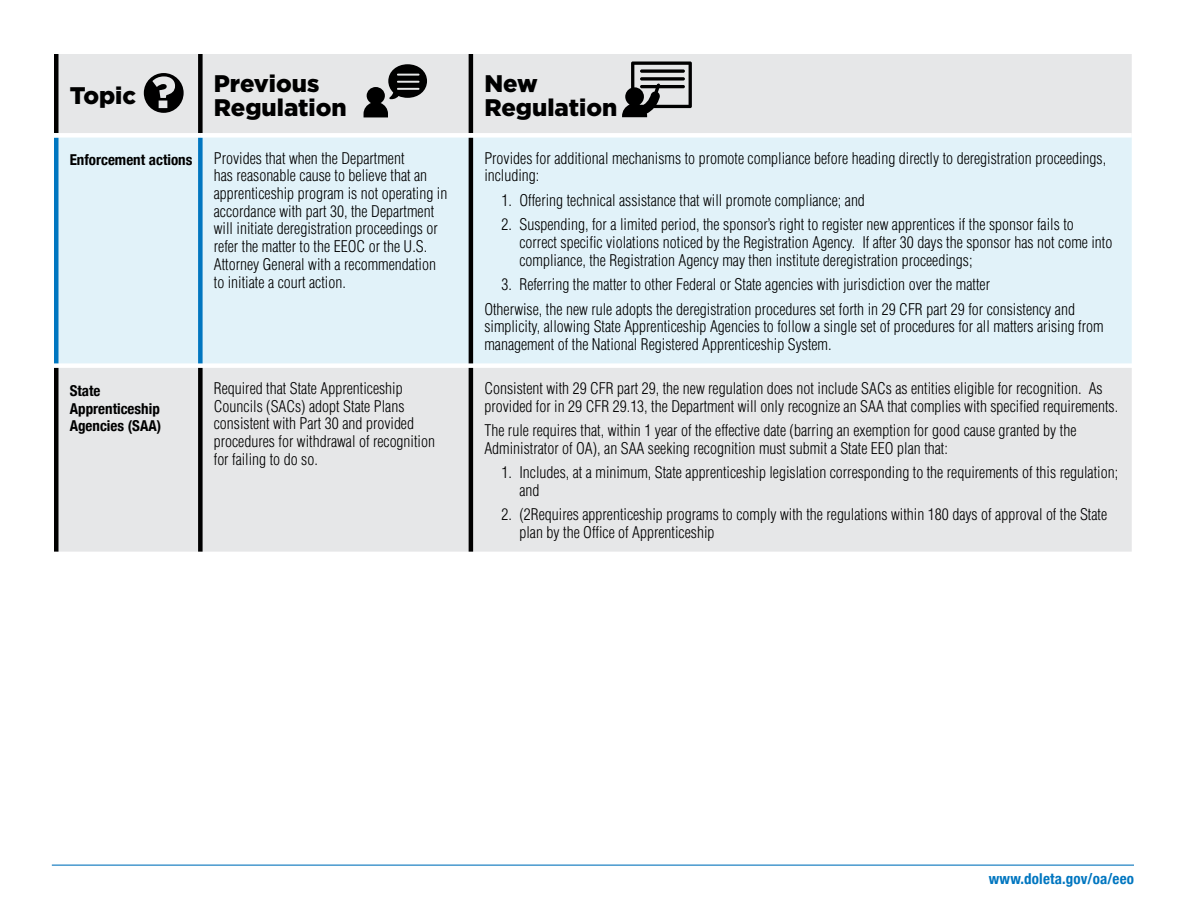
<style>
.page{position:relative;width:1188px;height:918px;background:#fff}
.page>*{position:absolute;margin:0;border:0;box-sizing:border-box;transform-origin:0 0}
.TABLES{font:900 24px/24px "Gotham";color:#000}
.t1{font:300 condensed 15.75px/17.7px "Helvetica";color:#000}
.t2{font:700 condensed 15px/17.7px "Helvetica Neue";color:#000}
.t3{font:700 condensed 15px "Helvetica Neue";letter-spacing:.01em;color:#0076c0}
</style>
<div class="page">
<hr style="left:52px;top:865px;width:1082px;height:1px;background:#0a76bd">
<div style="left:56px;top:54px;width:1076px;height:498px;background:#e6e7e8"></div>
<div style="left:58px;top:138px;width:1074px;height:225px;background:#e1f2f9"></div>
<div style="left:198px;top:54px;width:5px;height:79px;background:#000"></div>
<hr style="left:469px;top:54px;width:4px;height:79px;background:#000">
<hr style="left:54px;top:54px;width:4px;height:79px;background:#000">
<hr style="left:54px;top:368px;width:4px;height:184px;background:#000">
<div style="left:198px;top:368px;width:5px;height:184px;background:#000"></div>
<hr style="left:469px;top:368px;width:4px;height:184px;background:#000">
<hr style="left:54px;top:138px;width:4px;height:225px;background:#0076c0">
<div style="left:198px;top:138px;width:5px;height:225px;background:#0076c0"></div>
<hr style="left:469px;top:138px;width:4px;height:225px;background:#000">
<div style="left:54px;top:133px;width:146px;height:5px;background:#fff"></div>
<div style="left:200px;top:133px;width:271px;height:5px;background:#fff"></div>
<div style="left:471px;top:133px;width:661px;height:5px;background:#fff"></div>
<svg style="left:364px;top:64px;width:63px;height:53px;background:#818182"></svg>
<svg style="left:144px;top:73px;width:40px;height:40px;background:#646465"></svg>
<svg style="left:622px;top:62px;width:70px;height:55px;background:#909191"></svg>
<svg style="left:640px;top:69px;width:45px;height:4px"></svg>
<svg style="left:640px;top:77px;width:45px;height:4px"></svg>
<hr style="left:640px;top:85px;width:45px;height:3px;background:#000;border-radius:2px">
<p class="TABLES" style="left:70px;top:84px;width:68px">Topic</p>
<p class="TABLES" style="left:214px;top:72px;width:134px">Previous<br>Regulation</p>
<p class="TABLES" style="left:484px;top:72px;width:134px">New<br>Regulation</p>
<p class="t2" style="left:70px;top:150px;width:124px">Enforcement actions</p>
<p class="t1" style="left:214px;top:149px;width:235px">Provides that when the Department<br>has reasonable cause to believe that an apprenticeship program is not operating in accordance with part 30, the Department will initiate deregistration proceedings or refer the matter to the EEOC or the U.S.<br>Attorney General with a recommendation to initiate a court action.</p>
<p class="t1" style="left:484px;top:149px;width:623px">Provides for additional mechanisms to promote compliance before heading directly to deregistration proceedings, including:</p>
<p class="t1" style="left:501px;top:191px;width:365px">1. Offering technical assistance that will promote compliance; and</p>
<p class="t1" style="left:519px;top:216px;width:594px;text-indent:-18px">2. Suspending, for a limited period, the sponsor’s right to register new apprentices if the sponsor fails to correct specific violations noticed by the Registration Agency. If after 30 days the sponsor has not come into compliance, the Registration Agency may then institute deregistration proceedings;</p>
<p class="t1" style="left:501px;top:275px;width:490px">3. Referring the matter to other Federal or State agencies with jurisdiction over the matter</p>
<p class="t1" style="left:484px;top:300px;width:621px">Otherwise, the new rule adopts the deregistration procedures set forth in 29 CFR part 29 for consistency and simplicity, allowing State Apprenticeship Agencies to follow a single set of procedures for all matters arising from management of the National Registered Apprenticeship System.</p>
<p class="t2" style="left:70px;top:381px;width:93px">State<br>Apprenticeship<br>Agencies (SAA)</p>
<p class="t1" style="left:214px;top:379px;width:223px">Required that State Apprenticeship Councils (SACs) adopt State Plans consistent with Part 30 and provided procedures for withdrawal of recognition for failing to do so.</p>
<p class="t1" style="left:484px;top:379px;width:635px">Consistent with 29 CFR part 29, the new regulation does not include SACs as entities eligible for recognition. As provided for in 29 CFR 29.13, the Department will only recognize an SAA that complies with specified requirements.</p>
<p class="t1" style="left:484px;top:421px;width:594px">The rule requires that, within 1 year of the effective date (barring an exemption for good cause granted by the<br>Administrator of OA), an SAA seeking recognition must submit a State EEO plan that:</p>
<p class="t1" style="left:519px;top:464px;width:600px;text-indent:-18px">1. Includes, at a minimum, State apprenticeship legislation corresponding to the requirements of this regulation; and</p>
<p class="t1" style="left:519px;top:506px;width:589px;text-indent:-18px">2. (2Requires apprenticeship programs to comply with the regulations within 180 days of approval of the State plan by the Office of Apprenticeship</p>
<p class="t3" style="left:989px;top:866px;width:147px">www.doleta.gov/oa/eeo</p>
</div>
